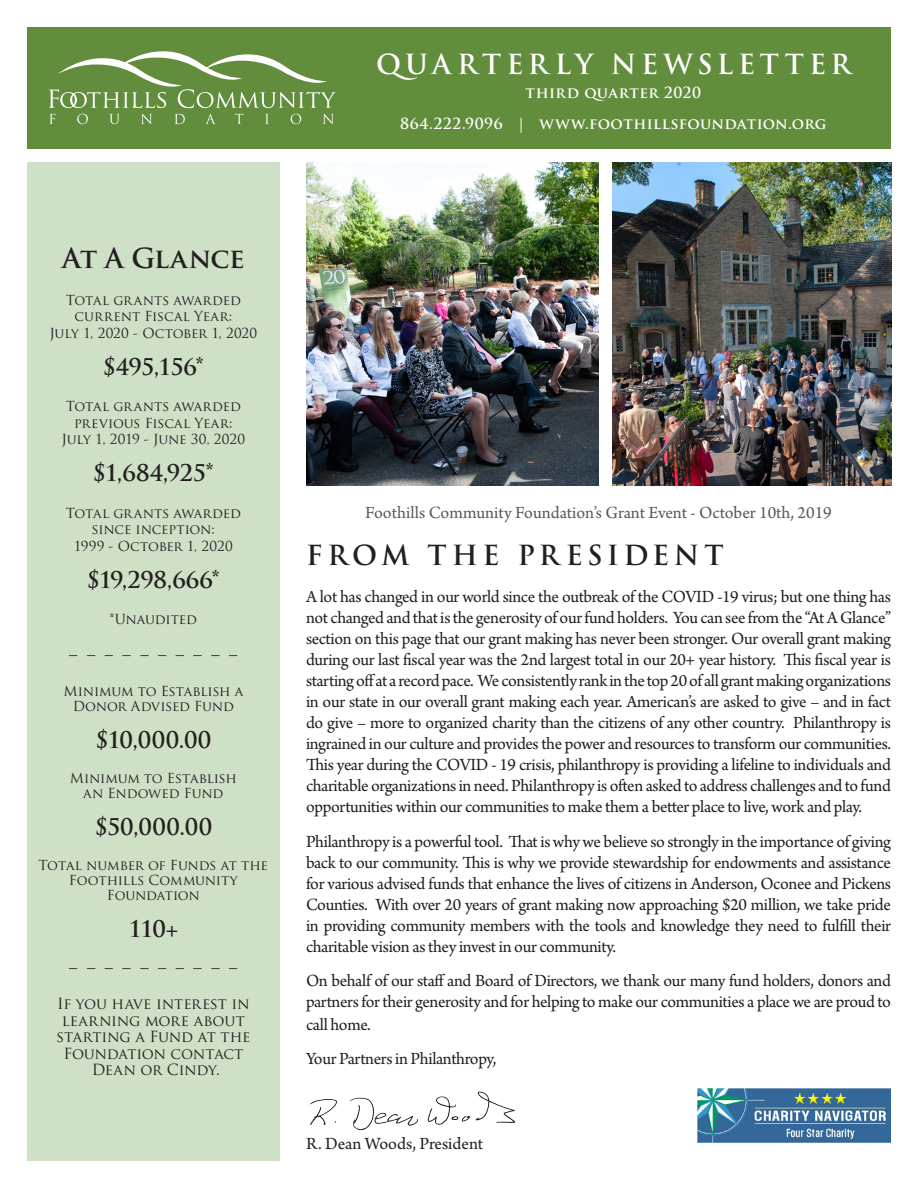
<style>
.page{position:relative;width:918px;height:1188px;background:#fff}
.page>*{position:absolute;margin:0;border:0;box-sizing:border-box;transform-origin:0 0}
.t1{font:700 27px "Trajan Pro";letter-spacing:.175em;color:#fff}
.t2{font:700 27px "Trajan Pro";letter-spacing:.155em;color:#231f20}
.t3{font:700 27px "Trajan Pro";letter-spacing:-.02em;color:#231f20}
.t4{font:700 22.5px "Trajan Pro";letter-spacing:-.015em;color:#231f20}
.t5{font:18px/21px "Arno Pro";letter-spacing:-.02em;color:#231f20;text-align:justify}
.t6{font:18px "Arno Pro";color:#231f20}
.t7{font:700 16.5px "Trajan Pro";color:#231f20}
.t8{font:15px/16.5px "Trajan Pro";letter-spacing:-.015em;color:#231f20;text-align:center}
.t9{font:700 15px "Trajan Pro";letter-spacing:.025em;color:#fff}
.t10{font:13.5px/16.5px "Trajan Pro";letter-spacing:-.01em;color:#231f20;text-align:center}
</style>
<div class="page">
<div style="left:27px;top:162px;width:253px;height:999px;background:#cee1c6"></div>
<div style="left:27px;top:27px;width:864px;height:121px;background:#628d3c"></div>
<svg style="left:49px;top:51px;width:287px;height:57px"></svg>
<svg style="left:50px;top:114px;width:5px;height:10px"></svg>
<svg style="left:77px;top:114px;width:11px;height:10px"></svg>
<svg style="left:110px;top:114px;width:9px;height:10px"></svg>
<svg style="left:141px;top:114px;width:11px;height:10px"></svg>
<svg style="left:175px;top:114px;width:10px;height:10px"></svg>
<svg style="left:205px;top:114px;width:11px;height:10px"></svg>
<svg style="left:235px;top:114px;width:8px;height:10px"></svg>
<svg style="left:265px;top:114px;width:4px;height:10px"></svg>
<svg style="left:291px;top:114px;width:10px;height:10px"></svg>
<svg style="left:323px;top:114px;width:10px;height:10px"></svg>
<img style="left:310px;top:1091px;width:206px;height:40px">
<img style="left:698px;top:1088px;width:193px;height:55px">
<img style="left:306px;top:162px;width:292px;height:324px">
<img style="left:612px;top:162px;width:280px;height:324px">
<p class="t1" style="left:376px;top:47px;width:476px">QUARTERLY NEWSLETTER</p>
<p class="t9" style="left:526px;top:83px;width:177px">third quarter 2020</p>
<p class="t9" style="left:400px;top:115px;width:428px">864.222.9096 | www.foothillsfoundation.org</p>
<p class="t3" style="left:62px;top:242px;width:184px">At A Glance</p>
<p class="t10" style="left:49px;top:292px;width:209px">Total grants awarded current Fiscal Year:<br>July 1, 2020 - October 1, 2020</p>
<p class="t4" style="left:103px;top:352px;width:103px">$495,156*</p>
<p class="t10" style="left:62px;top:398px;width:185px">Total grants awarded previous Fiscal Year:<br>July 1, 2019 - June 30, 2020</p>
<p class="t4" style="left:93px;top:459px;width:123px">$1,684,925*</p>
<p class="t10" style="left:66px;top:505px;width:177px">Total grants awarded since inception:<br>1999 - October 1, 2020</p>
<p class="t4" style="left:87px;top:565px;width:135px">$19,298,666*</p>
<p class="t10" style="left:110px;top:611px;width:89px">*Unaudited</p>
<p class="t7" style="left:69px;top:638px;width:170px">__________</p>
<p class="t10" style="left:63px;top:684px;width:181px;line-height:15px">Minimum to Establish a<br>Donor Advised Fund</p>
<p class="t4" style="left:95px;top:726px;width:118px">$10,000.00</p>
<p class="t10" style="left:70px;top:771px;width:169px;line-height:15px">Minimum to Establish an Endowed Fund</p>
<p class="t4" style="left:95px;top:813px;width:119px">$50,000.00</p>
<p class="t10" style="left:39px;top:858px;width:231px;line-height:15px">Total number of Funds at the<br>Foothills Community<br>Foundation</p>
<p class="t4" style="left:128px;top:915px;width:51px">110+</p>
<p class="t7" style="left:69px;top:951px;width:170px">__________</p>
<p class="t8" style="left:56px;top:995px;width:195px">If you have interest in learning more about starting a Fund at the<br>Foundation contact<br>Dean or Cindy.</p>
<p class="t6" style="left:365px;top:502px;width:468px">Foothills Community Foundation’s Grant Event - October 10th, 2019</p>
<p class="t2" style="left:306px;top:538px;width:419px">FROM THE PRESIDENT</p>
<p class="t5" style="left:306px;top:587px;width:587px">A lot has changed in our world since the outbreak of the COVID -19 virus; but one thing has not changed and that is the generosity of our fund holders. You can see from the “At A Glance” section on this page that our grant making has never been stronger. Our overall grant making during our last fiscal year was the 2nd largest total in our 20+ year history. This fiscal year is starting off at a record pace. We consistently rank in the top 20 of all grant making organizations in our state in our overall grant making each year. American’s are asked to give – and in fact do give – more to organized charity than the citizens of any other country. Philanthropy is ingrained in our culture and provides the power and resources to transform our communities.<br>This year during the COVID - 19 crisis, philanthropy is providing a lifeline to individuals and charitable organizations in need. Philanthropy is often asked to address challenges and to fund opportunities within our communities to make them a better place to live, work and play.</p>
<p class="t5" style="left:306px;top:832px;width:587px">Philanthropy is a powerful tool. That is why we believe so strongly in the importance of giving back to our community. This is why we provide stewardship for endowments and assistance for various advised funds that enhance the lives of citizens in Anderson, Oconee and Pickens Counties. With over 20 years of grant making now approaching $20 million, we take pride in providing community members with the tools and knowledge they need to fulfill their charitable vision as they invest in our community.</p>
<p class="t5" style="left:306px;top:971px;width:587px;line-height:21.8px">On behalf of our staff and Board of Directors, we thank our many fund holders, donors and partners for their generosity and for helping to make our communities a place we are proud to call home.</p>
<p class="t5" style="left:306px;top:1049px;width:192px">Your Partners in Philanthropy,</p>
<p class="t5" style="left:306px;top:1134px;width:179px">R. Dean Woods, President</p>
</div>
